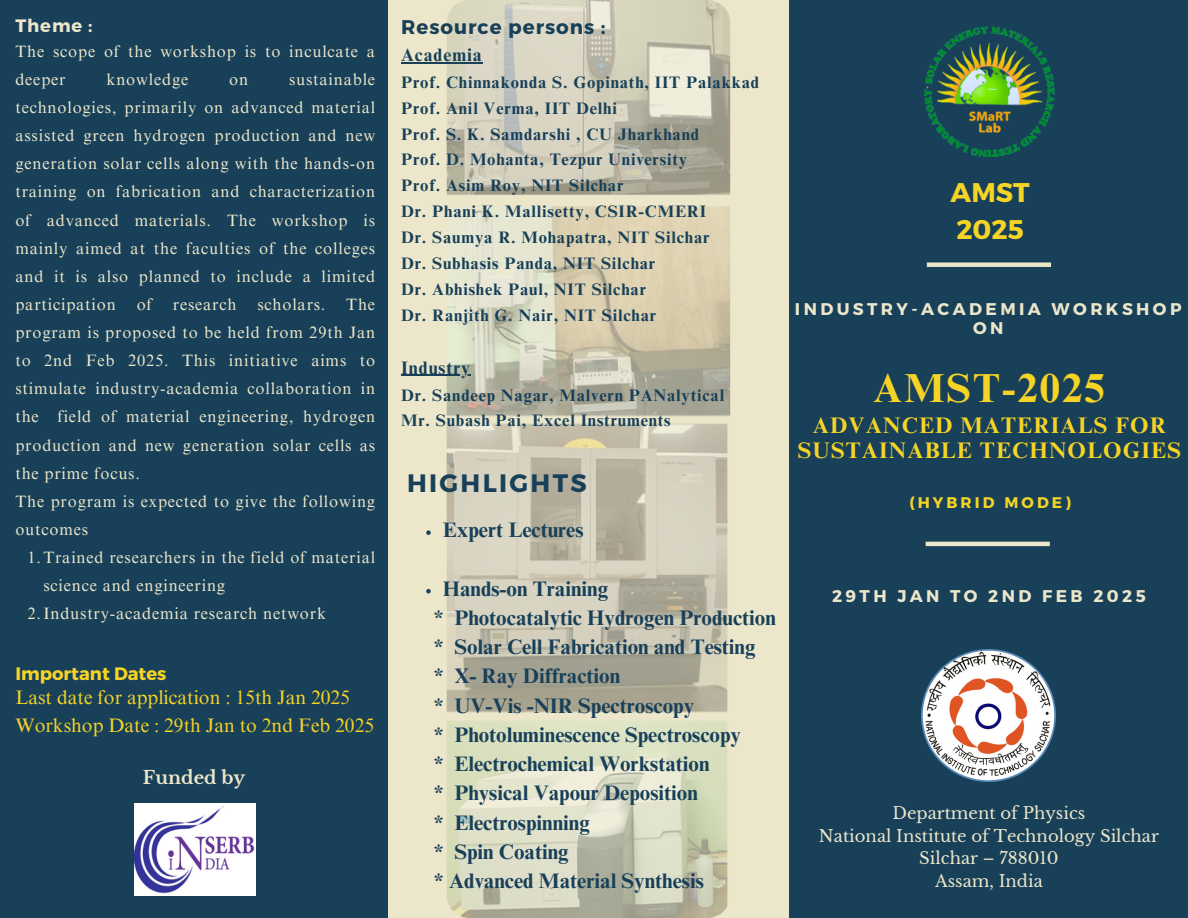
<style>
.page{position:relative;width:1188px;height:918px;background:#184059}
.page>*{position:absolute;margin:0;border:0;box-sizing:border-box;transform-origin:0 0}
.t1{font:700 40.5px "Times NRMT Pro";letter-spacing:.05em;color:#f6d426}
.t2{font:700 27px/37.2px "Montserrat";color:#f6d426}
.t3{font:700 25.2px "Montserrat";letter-spacing:.095em;color:#184059}
.t4{font:700 22.5px/24.8px "Times NRMT Pro";letter-spacing:.05em;color:#f6d426;text-align:center}
.t5{font:700 21px/29.2px "Times NRMT Pro";color:#184059}
.t6{font:700 19.8px "Montserrat";letter-spacing:.05em;color:#184059}
.t7{font:19.5px/28.2px "Times NRMT Pro";color:#f6d426}
.t8{font:700 18px "Times NRMT Pro";letter-spacing:.05em;color:#184059}
.t9{font:700 18px "Montserrat";color:#f6d426}
.t10{font:700 18px "Libre Baskerville";color:#ece6ca}
.t11{font:700 18px "Montserrat";letter-spacing:.05em;color:#ece6ca}
.t12{font:700 16.95px "Montserrat";letter-spacing:.2em;color:#ece6ca}
.t13{font:700 16.65px "Times NRMT Pro";letter-spacing:.05em;color:#184059}
.t14{font:16.5px/28.2px "Times NRMT Pro";letter-spacing:.05em;color:#ece6ca}
.t15{font:16.5px "Libre Baskerville";color:#ece6ca}
.t16{font:700 15.45px "Montserrat";letter-spacing:.2em;color:#f6d426}
</style>
<div class="page">
<div style="left:388px;top:0;width:401px;height:918px;background:#ece6ca"></div>
<img style="left:924px;top:26px;width:131px;height:131px">
<div style="left:927px;top:262px;width:124px;height:5px;background:#ece6ca"></div>
<hr style="left:926px;top:542px;width:124px;height:4px;background:#ece6ca">
<img style="left:447px;top:0;width:283px;height:918px;border-radius:22px">
<img style="left:922px;top:650px;width:134px;height:132px">
<img style="left:134px;top:804px;width:122px;height:91px">
<hr style="left:401px;top:62px;width:82px;height:1px;background:#184059">
<hr style="left:401px;top:375px;width:70px;height:1px;background:#184059">
<svg style="left:426px;top:530px;width:5px;height:5px"></svg>
<svg style="left:426px;top:589px;width:5px;height:4px"></svg>
<p class="t11" style="left:15px;top:14px;width:79px">Theme :</p>
<h1 class="t14" style="left:15px;top:39px;width:361px">The scope of the workshop is to inculcate a deeper</h1>
<h1 class="t14" style="left:15px;top:67px;width:361px;text-align:justify;text-indent:274px">sustainable technologies, primarily on advanced material assisted green hydrogen production and new generation solar cells along with the hands-on training on fabrication and characterization of advanced materials. The workshop is mainly aimed at the faculties of the colleges and it is also planned to include a limited participation</h1>
<h1 class="t14" style="left:107px;top:67px;width:83px">knowledge</h1>
<h1 class="t14" style="left:229px;top:67px;width:20px">on</h1>
<h1 class="t14" style="left:15px;top:292px;width:361px;text-align:justify;text-indent:331px">The program is proposed to be held from 29th Jan to 2nd Feb 2025. This initiative aims to stimulate industry-academia collaboration in the field of material engineering, hydrogen production and new generation solar cells as the prime focus.</h1>
<p class="t14" style="left:15px;top:489px;width:361px">The program is expected to give the following outcomes</p>
<h1 class="t14" style="left:43px;top:545px;width:333px;text-indent:-16px">1.Trained researchers in the field of material science and engineering</h1>
<p class="t14" style="left:27px;top:602px;width:300px">2.Industry-academia research network</p>
<h1 class="t14" style="left:137px;top:292px;width:17px">of</h1>
<h1 class="t14" style="left:173px;top:292px;width:65px">research</h1>
<h1 class="t14" style="left:257px;top:292px;width:70px">scholars.</h1>
<h3 class="t9" style="left:15px;top:661px;width:153px">Important Dates</h3>
<h3 class="t7" style="left:15px;top:686px;width:360px">Last date for application : 15th Jan 2025<br>Workshop Date : 29th Jan to 2nd Feb 2025</h3>
<p class="t10" style="left:143px;top:767px;width:104px">Funded by</p>
<h6 class="t6" style="left:401px;top:14px;width:206px">Resource persons :</h6>
<h5 class="t8" style="left:401px;top:48px;width:82px">Academia</h5>
<p class="t13" style="left:401px;top:76px;width:360px">Prof. Chinnakonda S. Gopinath, IIT Palakkad</p>
<p class="t13" style="left:401px;top:102px;width:217px">Prof. Anil Verma, IIT Delhi</p>
<p class="t13" style="left:401px;top:128px;width:300px">Prof. S. K. Samdarshi , CU Jharkhand</p>
<p class="t13" style="left:401px;top:154px;width:287px">Prof. D. Mohanta, Tezpur University</p>
<p class="t13" style="left:401px;top:179px;width:224px">Prof. Asim Roy, NIT Silchar</p>
<p class="t13" style="left:401px;top:205px;width:307px">Dr. Phani K. Mallisetty, CSIR-CMERI</p>
<p class="t13" style="left:401px;top:231px;width:310px">Dr. Saumya R. Mohapatra, NIT Silchar</p>
<p class="t13" style="left:401px;top:257px;width:256px">Dr. Subhasis Panda, NIT Silchar</p>
<p class="t13" style="left:401px;top:283px;width:246px">Dr. Abhishek Paul, NIT Silchar</p>
<p class="t13" style="left:401px;top:309px;width:257px">Dr. Ranjith G. Nair, NIT Silchar</p>
<p class="t8" style="left:401px;top:361px;width:71px">Industry</p>
<p class="t13" style="left:401px;top:389px;width:325px">Dr. Sandeep Nagar, Malvern PANalytical</p>
<p class="t13" style="left:401px;top:415px;width:271px">Mr. Subash Pai, Excel Instruments</p>
<h3 class="t3" style="left:407px;top:466px;width:181px">HIGHLIGHTS</h3>
<p class="t5" style="left:443px;top:518px;width:142px">Expert Lectures</p>
<p class="t5" style="left:443px;top:577px;width:167px">Hands-on Training</p>
<h2 class="t5" style="left:433px;top:606px;width:344px">* Photocatalytic Hydrogen Production * Solar Cell Fabrication and Testing</h2>
<p class="t5" style="left:433px;top:664px;width:188px">* X- Ray Diffraction</p>
<p class="t5" style="left:433px;top:694px;width:309px">* UV-Vis -NIR Spectroscopy<br>* Photoluminescence Spectroscopy * Electrochemical Workstation<br>* Physical Vapour Deposition<br>* Electrospinning<br>* Spin Coating<br>* Advanced Material Synthesis</p>
<p class="t2" style="left:951px;top:172px;width:81px">AMST<br>2025</p>
<p class="t12" style="left:795px;top:298px;width:388px">INDUSTRY-ACADEMIA WORKSHOP</p>
<p class="t12" style="left:973px;top:317px;width:32px">ON</p>
<p class="t1" style="left:873px;top:373px;width:233px">AMST-2025</p>
<p class="t4" style="left:798px;top:416px;width:385px">ADVANCED MATERIALS FOR<br>SUSTAINABLE TECHNOLOGIES</p>
<p class="t16" style="left:909px;top:493px;width:163px">(HYBRID MODE)</p>
<p class="t12" style="left:832px;top:585px;width:315px">29TH JAN TO 2ND FEB 2025</p>
<p class="t15" style="left:893px;top:803px;width:194px">Department of Physics</p>
<p class="t15" style="left:819px;top:826px;width:341px">National Institute of Technology Silchar</p>
<p class="t15" style="left:919px;top:848px;width:141px">Silchar – 788010</p>
<p class="t15" style="left:935px;top:871px;width:109px">Assam, India</p>
</div>
